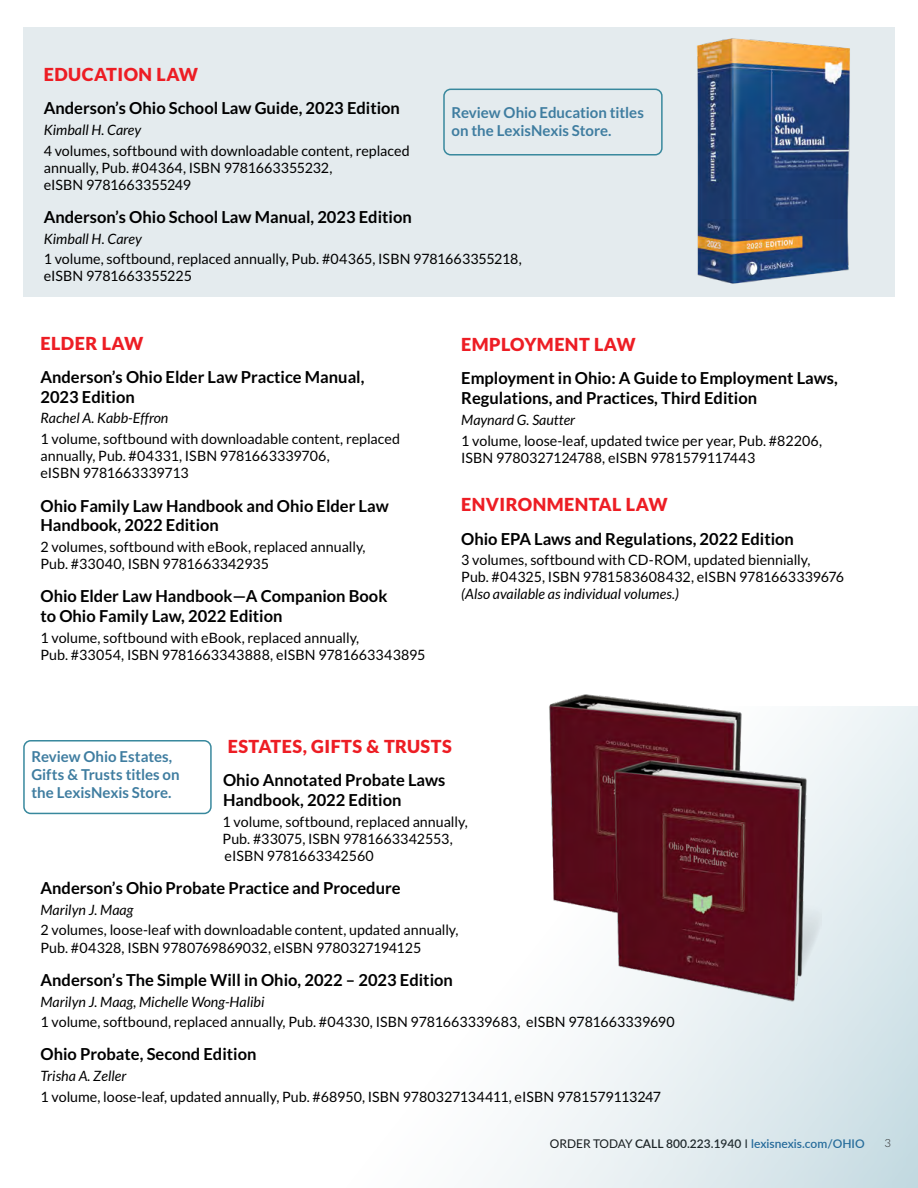
<style>
.page{position:relative;width:918px;height:1188px;background:#fff}
.page>*{position:absolute;margin:0;border:0;box-sizing:border-box;transform-origin:0 0}
.sub_section{font:900 18px "Lato";letter-spacing:.025em;color:#ed1d24}
.Elite_book_title{font:700 16.5px/19.8px "Lato";color:#000}
.isbn{font:700 15px/18px "Lato";letter-spacing:-.005em;color:#3f7da0}
.isbn-2{font:14.25px/17.1px "Lato";color:#000}
.author{font:italic 14.25px "Lato";color:#000}
.Elite_book_title-2{font:italic 14.25px "Lato";color:#000}
.t1{font:600 12px "Lato";color:#00508d}
.t2{font:300 11.25px "Lato";color:#292829}
.s1{font-style:italic}
.s2{font-weight:400;color:#000}
.s3{color:#000}
</style>
<div class="page">
<svg style="left:24px;top:707px;width:894px;height:481px"></svg>
<div style="left:23px;top:27px;width:872px;height:269px;background:#e4ebee"></div>
<img style="left:696px;top:38px;width:154px;height:246px">
<img style="left:533px;top:694px;width:289px;height:310px">
<div style="left:443px;top:89px;width:220px;height:67px;border:2px solid #38889d;border-radius:7px"></div>
<div style="left:23px;top:740px;width:189px;height:74px;border:2px solid #38889d;border-radius:7px"></div>
<p class="sub_section" style="left:44px;top:64px;width:156px">EDUCATION LAW</p>
<p class="Elite_book_title" style="left:44px;top:98px;width:358px">Anderson’s Ohio School Law Guide, 2023 Edition</p>
<p class="author" style="left:44px;top:122px;width:99px">Kimball H. Carey</p>
<p class="isbn-2" style="left:44px;top:142px;width:367px">4 volumes, softbound with downloadable content, replaced annually, Pub. #04364, ISBN 9781663355232,<br>eISBN 9781663355249</p>
<p class="Elite_book_title" style="left:44px;top:207px;width:369px">Anderson’s Ohio School Law Manual, 2023 Edition</p>
<p class="Elite_book_title-2" style="left:44px;top:231px;width:100px">Kimball H. Carey</p>
<p class="isbn-2" style="left:44px;top:251px;width:479px">1 volume, softbound, replaced annually, Pub. #04365, ISBN 9781663355218, eISBN 9781663355225</p>
<p class="isbn" style="left:451px;top:103px;width:194px">Review Ohio Education titles on the LexisNexis Store.</p>
<p class="sub_section" style="left:40px;top:333px;width:104px">ELDER LAW</p>
<p class="Elite_book_title" style="left:40px;top:367px;width:326px">Anderson’s Ohio Elder Law Practice Manual,<br>2023 Edition</p>
<p class="author" style="left:40px;top:410px;width:129px">Rachel A. Kabb-Effron</p>
<p class="isbn-2" style="left:40px;top:430px;width:361px">1 volume, softbound with downloadable content, replaced annually, Pub. #04331, ISBN 9781663339706,<br>eISBN 9781663339713</p>
<p class="Elite_book_title" style="left:40px;top:495px;width:350px">Ohio Family Law Handbook and Ohio Elder Law<br>Handbook, 2022 Edition</p>
<p class="isbn-2" style="left:40px;top:538px;width:327px">2 volumes, softbound with eBook, replaced annually,<br>Pub. #33040, ISBN 9781663342935</p>
<p class="Elite_book_title" style="left:40px;top:586px;width:348px">Ohio Elder Law Handbook—A Companion Book to Ohio Family Law, 2022 Edition</p>
<p class="isbn-2" style="left:40px;top:629px;width:387px">1 volume, softbound with eBook, replaced annually,<br>Pub. #33054, ISBN 9781663343888, eISBN 9781663343895</p>
<p class="sub_section" style="left:461px;top:334px;width:176px">EMPLOYMENT LAW</p>
<p class="Elite_book_title" style="left:461px;top:368px;width:378px">Employment in Ohio: A Guide to Employment Laws,<br>Regulations, and Practices, Third Edition</p>
<p class="author" style="left:461px;top:412px;width:116px">Maynard G. Sautter</p>
<p class="isbn-2" style="left:461px;top:432px;width:362px">1 volume, loose-leaf, updated twice per year, Pub. #82206,<br>ISBN 9780327124788, eISBN 9781579117443</p>
<p class="sub_section" style="left:461px;top:494px;width:208px">ENVIRONMENTAL LAW</p>
<p class="Elite_book_title" style="left:461px;top:528px;width:334px">Ohio EPA Laws and Regulations, 2022 Edition</p>
<p class="isbn-2" style="left:461px;top:551px;width:384px">3 volumes, softbound with CD-ROM, updated biennially,<br>Pub. #04325, ISBN 9781583608432, eISBN 9781663339676 <span class="s1">(Also available as individual volumes.)</span></p>
<p class="sub_section" style="left:228px;top:736px;width:226px">ESTATES, GIFTS &amp; TRUSTS</p>
<p class="Elite_book_title" style="left:223px;top:770px;width:224px">Ohio Annotated Probate Laws<br>Handbook, 2022 Edition</p>
<p class="isbn-2" style="left:223px;top:813px;width:247px">1 volume, softbound, replaced annually,<br>Pub. #33075, ISBN 9781663342553, eISBN 9781663342560</p>
<p class="Elite_book_title" style="left:41px;top:878px;width:362px">Anderson’s Ohio Probate Practice and Procedure</p>
<p class="author" style="left:41px;top:902px;width:94px">Marilyn J. Maag</p>
<p class="isbn-2" style="left:41px;top:922px;width:420px">2 volumes, loose-leaf with downloadable content, updated annually,<br>Pub. #04328, ISBN 9780769869032, eISBN 9780327194125</p>
<p class="Elite_book_title" style="left:41px;top:970px;width:414px">Anderson’s The Simple Will in Ohio, 2022 – 2023 Edition</p>
<p class="author" style="left:41px;top:993px;width:225px">Marilyn J. Maag, Michelle Wong-Halibi</p>
<p class="isbn-2" style="left:41px;top:1013px;width:636px">1 volume, softbound, replaced annually, Pub. #04330, ISBN 9781663339683, eISBN 9781663339690</p>
<p class="Elite_book_title" style="left:41px;top:1044px;width:217px">Ohio Probate, Second Edition</p>
<p class="author" style="left:41px;top:1068px;width:87px">Trisha A. Zeller</p>
<p class="isbn-2" style="left:41px;top:1088px;width:622px">1 volume, loose-leaf, updated annually, Pub. #68950, ISBN 9780327134411, eISBN 9781579113247</p>
<p class="isbn" style="left:31px;top:747px;width:150px">Review Ohio Estates,<br>Gifts &amp; Trusts titles on the LexisNexis Store.</p>
<p class="t1" style="left:550px;top:1134px;width:316px"><span class="s2">ORDER TODAY</span> <span class="s3">CALL 800.223.1940</span> <span class="s2">I</span> lexisnexis.com/OHIO</p>
<p class="t2" style="left:884px;top:1137px;width:8px">3</p>
</div>
